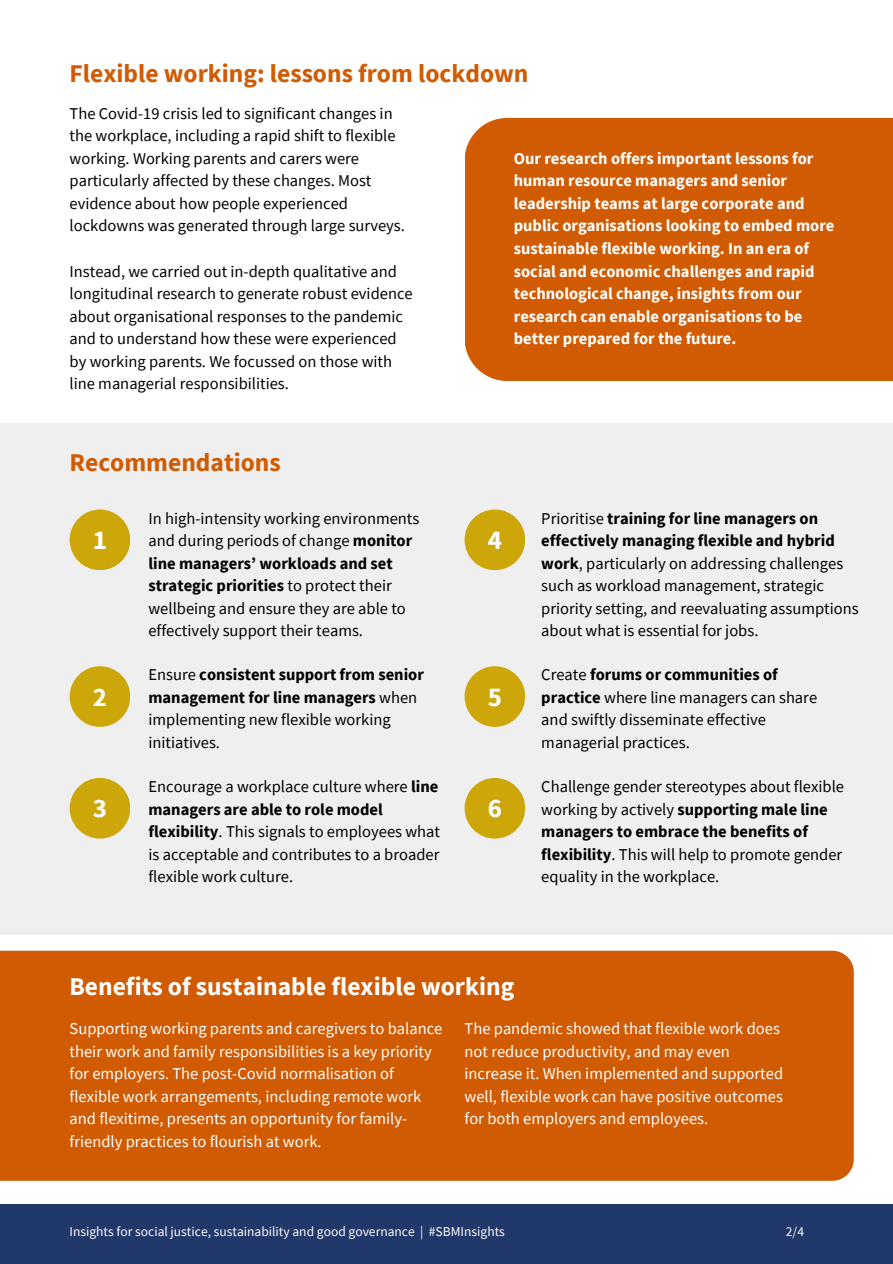
<style>
.page{position:relative;width:893px;height:1264px;background:#fff}
.page>*{position:absolute;margin:0;border:0;box-sizing:border-box;transform-origin:0 0}
.t1{font:700 30.45px "Source Sans Pro";color:#fff}
.t2{font:700 27px "Source Sans Pro";color:#fff}
.t3{font:700 25.5px "Source Sans Pro";color:#d15b02}
.t4{font:700 25.5px "Source Sans Pro";color:#fff}
.t5{font:16.5px/22.5px "Source Sans Pro";color:#000}
.t6{font:16.5px/22.5px "Source Sans Pro";color:#fff}
.t7{font:700 16.5px/22.5px "Source Sans Pro";color:#fff}
.t8{font:13.5px "Source Sans Pro";color:#fffaf8}
.s1{font-weight:700}
</style>
<div class="page">
<div style="left:0;top:1203px;width:892px;height:60px;background:#21386a"></div>
<div style="left:0;top:423px;width:892px;height:512px;background:#efefef"></div>
<div style="left:464px;top:509px;width:61px;height:61px;background:#cda70a;border-radius:50%"></div>
<div style="left:464px;top:666px;width:61px;height:61px;background:#cda70a;border-radius:50%"></div>
<div style="left:464px;top:778px;width:61px;height:60px;background:#cda70a;border-radius:50%"></div>
<div style="left:70px;top:509px;width:60px;height:61px;background:#cda70a;border-radius:50%"></div>
<div style="left:70px;top:666px;width:60px;height:61px;background:#cda70a;border-radius:50%"></div>
<div style="left:70px;top:778px;width:60px;height:60px;background:#cda70a;border-radius:50%"></div>
<div style="left:465px;top:118px;width:427px;height:263px;background:#d15b02"></div>
<div style="left:0;top:950px;width:853px;height:230px;background:#d15b02"></div>
<p class="t3" style="left:70px;top:57px;width:460px">Flexible working: lessons from lockdown</p>
<p class="t5" style="left:70px;top:102px;width:337px">The Covid-19 crisis led to significant changes in the workplace, including a rapid shift to flexible working. Working parents and carers were particularly affected by these changes. Most evidence about how people experienced lockdowns was generated through large surveys.</p>
<p class="t5" style="left:70px;top:259px;width:344px">Instead, we carried out in-depth qualitative and longitudinal research to generate robust evidence about organisational responses to the pandemic and to understand how these were experienced by working parents. We focussed on those with line managerial responsibilities.</p>
<p class="t7" style="left:514px;top:147px;width:322px">Our research offers important lessons for human resource managers and senior leadership teams at large corporate and public organisations looking to embed more sustainable flexible working. In an era of social and economic challenges and rapid technological change, insights from our research can enable organisations to be better prepared for the future.</p>
<p class="t3" style="left:70px;top:446px;width:213px">Recommendations</p>
<p class="t2" style="left:93px;top:522px;width:16px">1</p>
<p class="t5" style="left:148px;top:506px;width:272px">In high-intensity working environments and during periods of change <span class="s1">monitor line managers’ workloads and set strategic priorities</span> to protect their wellbeing and ensure they are able to effectively support their teams.</p>
<p class="t2" style="left:487px;top:522px;width:16px">4</p>
<p class="t5" style="left:541px;top:506px;width:319px">Prioritise <span class="s1">training for line managers on effectively managing flexible and hybrid work</span>, particularly on addressing challenges such as workload management, strategic priority setting, and reevaluating assumptions about what is essential for jobs.</p>
<p class="t2" style="left:93px;top:679px;width:16px">2</p>
<p class="t5" style="left:148px;top:663px;width:277px">Ensure <span class="s1">consistent support from senior management for line managers</span> when implementing new flexible working initiatives.</p>
<p class="t2" style="left:487px;top:679px;width:16px">5</p>
<p class="t5" style="left:541px;top:663px;width:277px">Create <span class="s1">forums or communities of practice</span> where line managers can share and swiftly disseminate effective managerial practices.</p>
<p class="t2" style="left:93px;top:790px;width:16px">3</p>
<p class="t5" style="left:148px;top:775px;width:293px">Encourage a workplace culture where <span class="s1">line managers are able to role model flexibility</span>. This signals to employees what is acceptable and contributes to a broader flexible work culture.</p>
<p class="t2" style="left:487px;top:790px;width:16px">6</p>
<p class="t5" style="left:541px;top:775px;width:304px">Challenge gender stereotypes about flexible working by actively <span class="s1">supporting male line managers to embrace the benefits of flexibility</span>. This will help to promote gender equality in the workplace.</p>
<p class="t4" style="left:70px;top:969px;width:446px">Benefits of sustainable flexible working</p>
<p class="t6" style="left:464px;top:1017px;width:320px">The pandemic showed that flexible work does not reduce productivity, and may even increase it. When implemented and supported well, flexible work can have positive outcomes for both employers and employees.</p>
<p class="t1" style="left:104px;top:1008px;width:255px">Research overview</p>
<p class="t6" style="left:70px;top:1039px;width:364px">their work and family responsibilities is a key priority for employers. The post-Covid normalisation of flexible work arrangements, including remote work and flexitime, presents an opportunity for family&shy;friendly practices to flourish at work.</p>
<p class="t6" style="left:70px;top:1017px;width:374px">Supporting working parents and caregivers to balance</p>
<p class="t8" style="left:70px;top:1222px;width:437px">Insights for social justice, sustainability and good governance | #SBMInsights</p>
<p class="t8" style="left:785px;top:1222px;width:20px">2/4</p>
</div>
